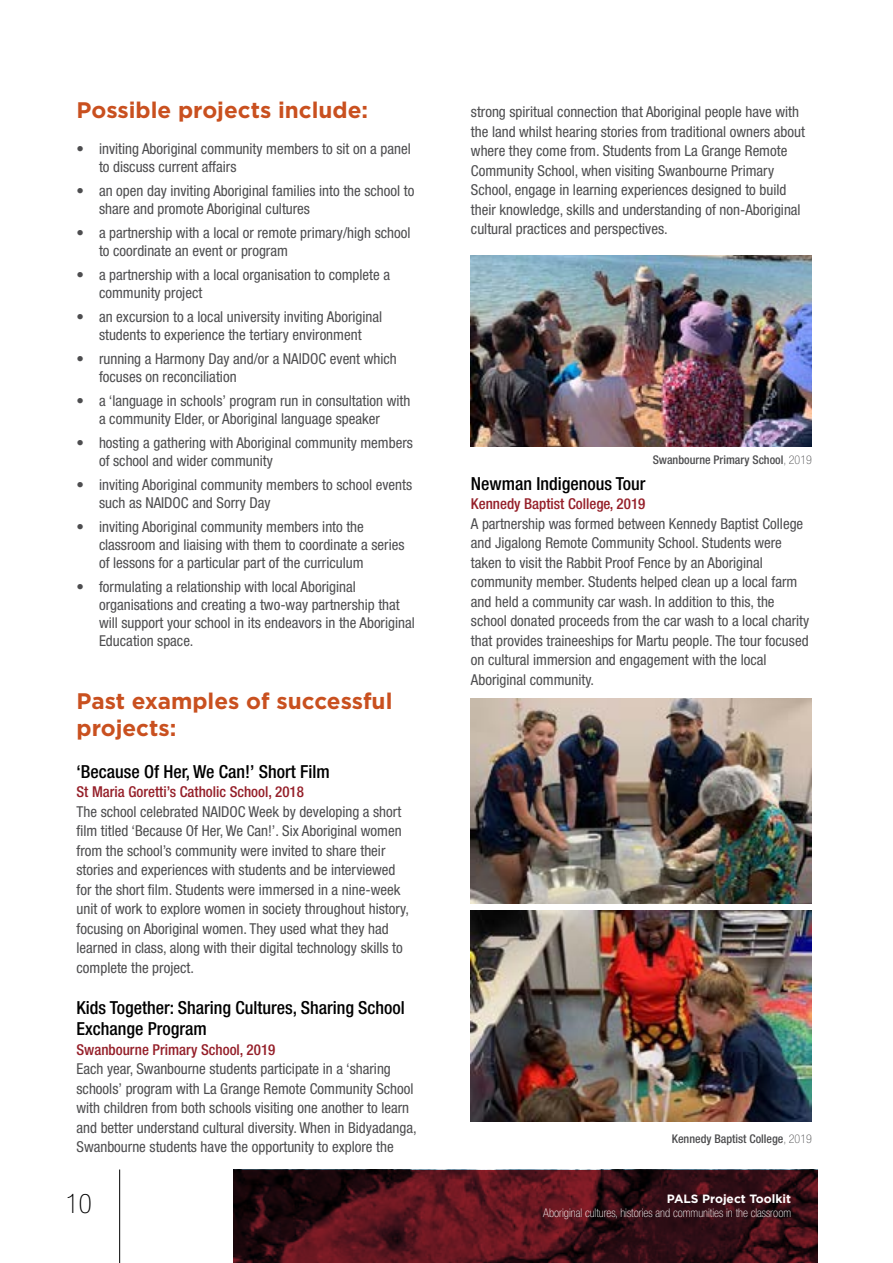
<style>
.page{position:relative;width:893px;height:1263px;background:#fff}
.page>*{position:absolute;margin:0;border:0;box-sizing:border-box;transform-origin:0 0}
.t1{font:100 condensed 27px "Helvetica Neue LT Std";color:#000}
.t2{font:700 22.5px/27px "Gotham";color:#c9501f}
.t3{font:500 condensed 18px/21.6px "Helvetica Neue LT Std";color:#000}
.t4{font:condensed 15px/19.5px "Helvetica Neue LT Std";color:#4d4d4f}
.t5{font:500 condensed 15px "Helvetica Neue LT Std";color:#951f29}
.t6{font:100 condensed 12px "Helvetica Neue LT Std";color:#fff}
.t7{font:500 condensed 12px "Helvetica Neue LT Std";color:#4d4d4f}
.t8{font:700 12px "Gotham";color:#fff}
.s1{font-weight:100}
</style>
<div class="page">
<img style="left:234px;top:1169px;width:584px;height:94px">
<hr style="left:119px;top:1169px;width:1px;height:94px;background:#000">
<img style="left:471px;top:698px;width:341px;height:205px">
<img style="left:471px;top:255px;width:341px;height:191px">
<img style="left:471px;top:910px;width:341px;height:211px">
<p class="t2" style="left:77px;top:96px;width:293px">Possible projects include:</p>
<p class="t4" style="left:99px;top:140px;width:313px;line-height:18px;text-indent:-22px">• inviting Aboriginal community members to sit on a panel to discuss current affairs</p>
<p class="t4" style="left:99px;top:182px;width:317px;line-height:18px;text-indent:-22px">• an open day inviting Aboriginal families into the school to share and promote Aboriginal cultures</p>
<p class="t4" style="left:99px;top:224px;width:313px;line-height:18px;text-indent:-22px">• a partnership with a local or remote primary/high school to coordinate an event or program</p>
<p class="t4" style="left:99px;top:266px;width:293px;line-height:18px;text-indent:-22px">• a partnership with a local organisation to complete a community project</p>
<p class="t4" style="left:77px;top:308px;width:307px;line-height:18px;text-align:center">• an excursion to a local university inviting Aboriginal students to experience the tertiary environment</p>
<p class="t4" style="left:99px;top:350px;width:299px;line-height:18px;text-indent:-22px">• running a Harmony Day and/or a NAIDOC event which focuses on reconciliation</p>
<p class="t4" style="left:77px;top:392px;width:335px;line-height:18px;text-align:center">• a ‘language in schools’ program run in consultation with a community Elder, or Aboriginal language speaker</p>
<p class="t4" style="left:99px;top:434px;width:315px;line-height:18px;text-indent:-22px">• hosting a gathering with Aboriginal community members of school and wider community</p>
<p class="t4" style="left:99px;top:476px;width:315px;line-height:18px;text-indent:-22px">• inviting Aboriginal community members to school events such as NAIDOC and Sorry Day</p>
<p class="t4" style="left:99px;top:518px;width:307px;line-height:18px;text-indent:-22px">• inviting Aboriginal community members into the classroom and liaising with them to coordinate a series of lessons for a particular part of the curriculum</p>
<p class="t4" style="left:99px;top:578px;width:317px;line-height:18px;text-indent:-22px">• formulating a relationship with local Aboriginal organisations and creating a two-way partnership that will support your school in its endeavors in the Aboriginal Education space.</p>
<p class="t2" style="left:77px;top:687px;width:317px">Past examples of successful projects:</p>
<p class="t3" style="left:77px;top:760px;width:255px">‘Because Of Her, We Can!’ Short Film</p>
<p class="t5" style="left:77px;top:783px;width:229px">St Maria Goretti’s Catholic School, 2018</p>
<p class="t4" style="left:77px;top:801px;width:334px">The school celebrated NAIDOC Week by developing a short film titled ‘Because Of Her, We Can!’. Six Aboriginal women from the school’s community were invited to share their stories and experiences with students and be interviewed for the short film. Students were immersed in a nine-week unit of work to explore women in society throughout history, focusing on Aboriginal women. They used what they had learned in class, along with their digital technology skills to complete the project.</p>
<p class="t3" style="left:77px;top:996px;width:330px">Kids Together: Sharing Cultures, Sharing School<br>Exchange Program</p>
<p class="t5" style="left:77px;top:1040px;width:200px">Swanbourne Primary School, 2019</p>
<p class="t4" style="left:77px;top:1059px;width:342px">Each year, Swanbourne students participate in a ‘sharing schools’ program with La Grange Remote Community School with children from both schools visiting one another to learn and better understand cultural diversity. When in Bidyadanga, Swanbourne students have the opportunity to explore the</p>
<h1 class="t1" style="left:66px;top:1189px;width:27px">10</h1>
<p class="t4" style="left:471px;top:102px;width:336px">strong spiritual connection that Aboriginal people have with the land whilst hearing stories from traditional owners about where they come from. Students from La Grange Remote Community School, when visiting Swanbourne Primary School, engage in learning experiences designed to build their knowledge, skills and understanding of non-Aboriginal cultural practices and perspectives.</p>
<p class="t7" style="left:653px;top:453px;width:161px">Swanbourne Primary School<span class="s1">, 2019</span></p>
<p class="t3" style="left:471px;top:472px;width:176px">Newman Indigenous Tour</p>
<p class="t5" style="left:471px;top:495px;width:176px">Kennedy Baptist College, 2019</p>
<p class="t4" style="left:471px;top:513px;width:340px">A partnership was formed between Kennedy Baptist College and Jigalong Remote Community School. Students were taken to visit the Rabbit Proof Fence by an Aboriginal community member. Students helped clean up a local farm and held a community car wash. In addition to this, the school donated proceeds from the car wash to a local charity that provides traineeships for Martu people. The tour focused on cultural immersion and engagement with the local Aboriginal community.</p>
<p class="t7" style="left:672px;top:1131px;width:142px">Kennedy Baptist College<span class="s1">, 2019</span></p>
<p class="t8" style="left:667px;top:1192px;width:126px">PALS Project Toolkit</p>
<p class="t6" style="left:543px;top:1206px;width:249px">Aboriginal cultures, histories and communities in the classroom</p>
</div>
